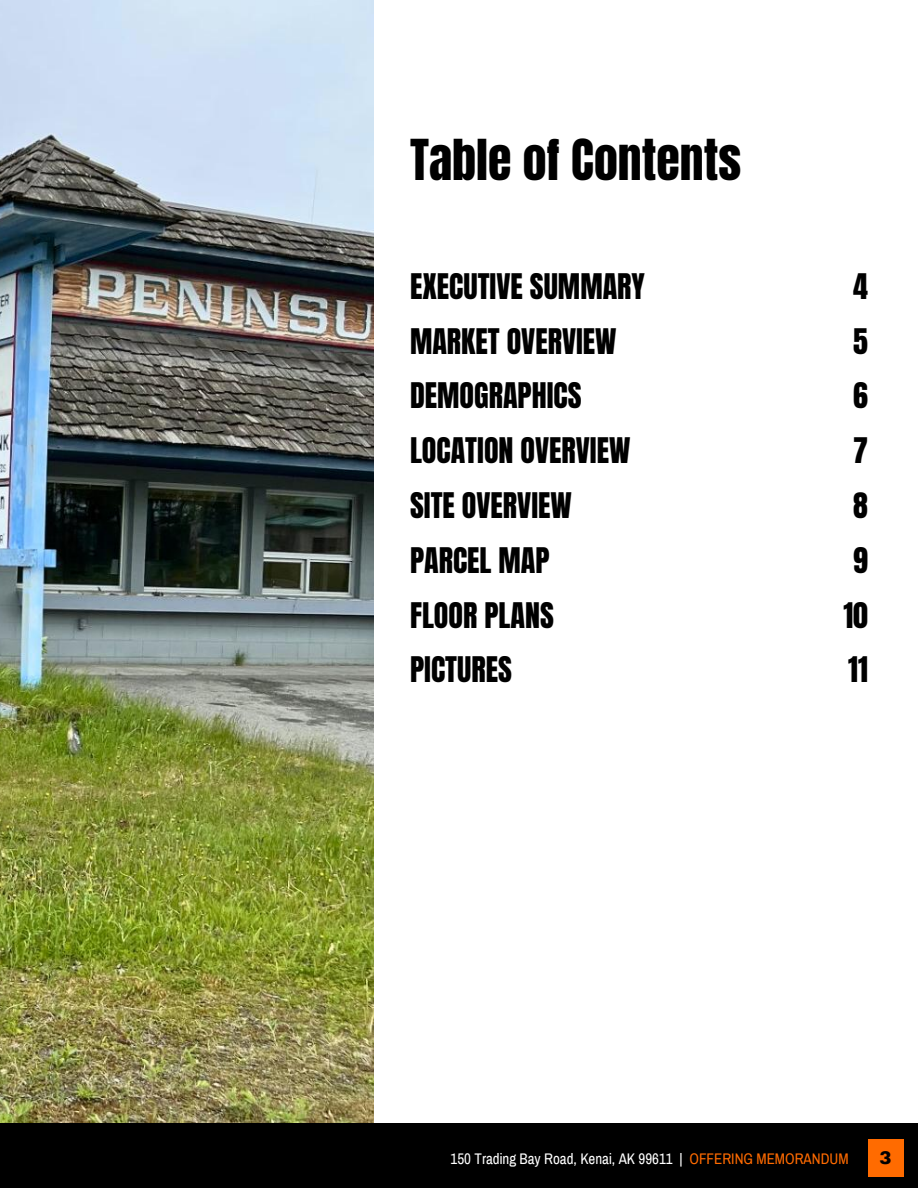
<style>
.page{position:relative;width:918px;height:1188px;background:#fff}
.page>*{position:absolute;margin:0;border:0;box-sizing:border-box;transform-origin:0 0}
.t1{font:48px "Anton";color:#000}
.t2{font:30px "Anton";color:#000}
.t3{font:900 18px "Archivo";color:#000}
.t4{font:15px "Archivo Narrow";color:#fff}
.s1{color:#ff6b00}
</style>
<div class="page">
<img style="left:0;top:0;width:374px;height:1123px">
<div style="left:0;top:1123px;width:918px;height:65px;background:#000"></div>
<div style="left:868px;top:1139px;width:35px;height:37px;background:#ff6b00"></div>
<h1 class="t1" style="left:410px;top:125px;width:333px">Table of Contents</h1>
<p class="t2" style="left:410px;top:265px;width:236px">EXECUTIVE SUMMARY</p>
<p class="t2" style="left:853px;top:265px;width:16px">4</p>
<p class="t2" style="left:410px;top:319px;width:208px">MARKET OVERVIEW</p>
<p class="t2" style="left:853px;top:319px;width:16px">5</p>
<p class="t2" style="left:410px;top:374px;width:173px">DEMOGRAPHICS</p>
<p class="t2" style="left:853px;top:374px;width:16px">6</p>
<p class="t2" style="left:410px;top:429px;width:222px">LOCATION OVERVIEW</p>
<p class="t2" style="left:853px;top:429px;width:16px">7</p>
<p class="t2" style="left:410px;top:484px;width:163px">SITE OVERVIEW</p>
<p class="t2" style="left:853px;top:484px;width:16px">8</p>
<p class="t2" style="left:410px;top:539px;width:141px">PARCEL MAP</p>
<p class="t2" style="left:853px;top:539px;width:17px">9</p>
<p class="t2" style="left:410px;top:593px;width:145px">FLOOR PLANS</p>
<p class="t2" style="left:843px;top:593px;width:26px">10</p>
<p class="t2" style="left:410px;top:648px;width:103px">PICTURES</p>
<p class="t2" style="left:848px;top:648px;width:21px">11</p>
<p class="t4" style="left:451px;top:1151px;width:400px">150 Trading Bay Road, Kenai, AK 99611 | <span class="s1">OFFERING MEMORANDUM</span></p>
<p class="t3" style="left:880px;top:1148px;width:14px">3</p>
</div>
